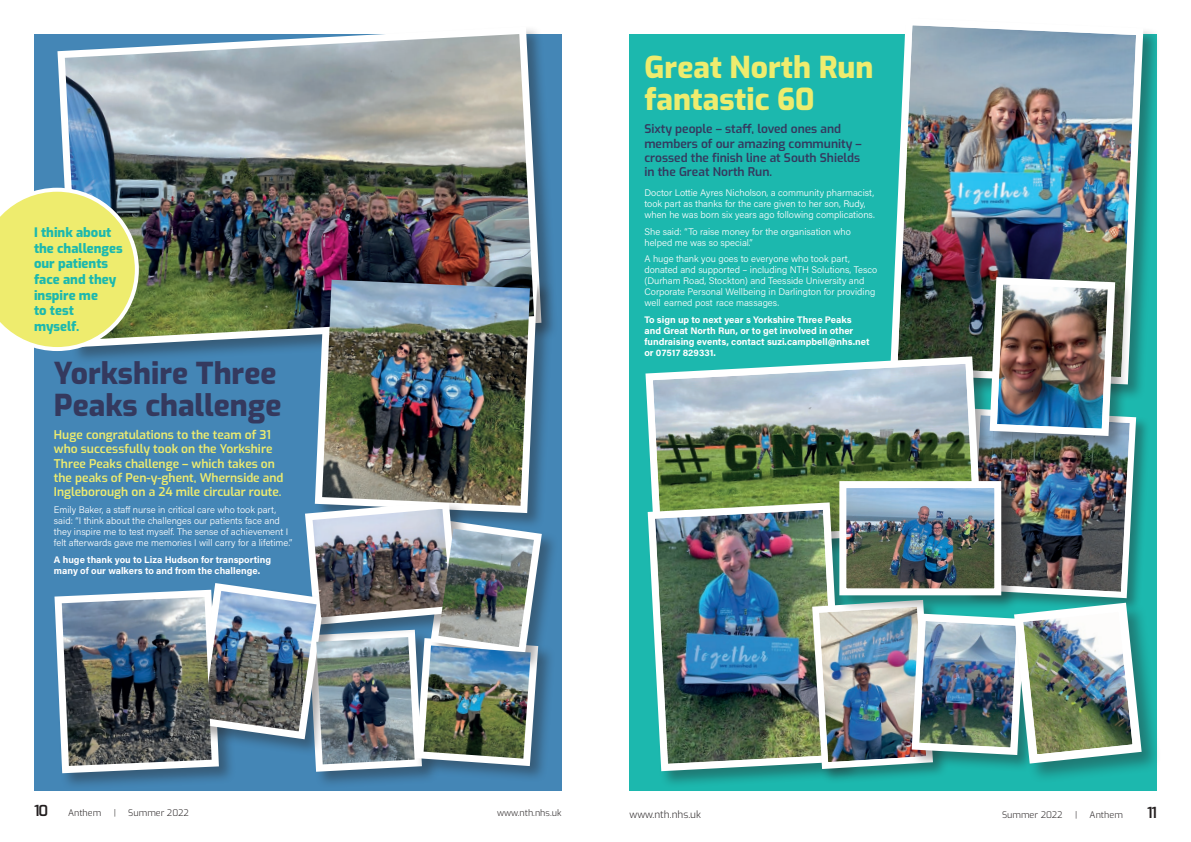
<style>
.page{position:relative;width:1191px;height:842px;background:#fff}
.page>*{position:absolute;margin:0;border:0;box-sizing:border-box;transform-origin:0 0}
.t1{font:800 30px/32px "Exo";color:#34395e}
.t2{font:800 30px/32px "Exo";color:#eeec6e}
.t3{font:600 15px "Exo";color:#231f20}
.t4{font:800 13px/15.6px "Exo";color:#1cb8ae}
.t5{font:600 12px/14.4px "Exo";color:#eeec6e}
.t6{font:600 12px/14.4px "Exo";color:#34395e}
.t7{font:300 10px "Exo";color:#231f20}
.t8{font:300 9.5px/11px "Acumin Pro";color:#fff}
.t9{font:700 9.5px/11px "Acumin Pro";color:#fff}
.t10{font:300 9px "Exo";color:#231f20}
</style>
<div class="page">
<div style="left:34px;top:34px;width:527px;height:757px;background:#4486b6"></div>
<div style="left:629px;top:34px;width:528px;height:757px;background:#1cb8ae"></div>
<div style="left:56px;top:25px;width:502px;height:339px;background:#231f20;opacity:.4"></div>
<svg style="left:54px;top:25px;width:491px;height:326px"></svg>
<div style="left:314px;top:271px;width:240px;height:259px;background:#231f20;opacity:.4"></div>
<svg style="left:311px;top:269px;width:230px;height:228px"></svg>
<div style="left:53px;top:588px;width:183px;height:202px;background:#231f20;opacity:.4"></div>
<div style="left:308px;top:628px;width:131px;height:161px;background:#231f20;opacity:.4"></div>
<div style="left:415px;top:637px;width:140px;height:146px;background:#4385b5"></div>
<div style="left:430px;top:520px;width:128px;height:152px;background:#231f20;opacity:.4"></div>
<svg style="left:53px;top:497px;width:493px;height:280px"></svg>
<img style="left:65px;top:34px;width:469px;height:306px">
<img style="left:322px;top:280px;width:208px;height:226px">
<img style="left:312px;top:509px;width:139px;height:108px">
<img style="left:438px;top:529px;width:96px;height:118px">
<img style="left:423px;top:645px;width:108px;height:114px">
<img style="left:316px;top:637px;width:98px;height:127px">
<img style="left:203px;top:591px;width:113px;height:140px">
<img style="left:62px;top:597px;width:150px;height:169px">
<div style="left:889px;top:17px;width:271px;height:385px;background:#231f20;opacity:.4"></div>
<img style="left:889px;top:17px;width:258px;height:371px">
<img style="left:645px;top:365px;width:163px;height:134px">
<div style="left:646px;top:501px;width:214px;height:287px;background:#231f20;opacity:.4"></div>
<img style="left:646px;top:499px;width:165px;height:276px">
<div style="left:811px;top:599px;width:137px;height:186px;background:#231f20;opacity:.4"></div>
<div style="left:1013px;top:602px;width:148px;height:181px;background:#231f20;opacity:.4"></div>
<img style="left:808px;top:273px;width:338px;height:499px">
<svg style="left:0;top:188px;width:139px;height:163px;background:#dddf7d"></svg>
<p class="t4" style="left:34px;top:224px;width:90px">I think about the challenges our patients face and they inspire me<br>to test<br>myself.</p>
<h2 class="t1" style="left:54px;top:356px;width:229px">Yorkshire Three<br>Peaks challenge</h2>
<p class="t5" style="left:54px;top:427px;width:231px">Huge congratulations to the team of 31 who successfully took on the Yorkshire Three Peaks challenge – which takes on the peaks of Pen-y-ghent, Whernside and Ingleborough on a 24 mile circular route.</p>
<p class="t8" style="left:54px;top:504px;width:240px">Emily Baker, a staf nurse in critical care who took part, said: “I think about the challenges our patients face and they inspire me to test myself. The sense of achievement I felt afterwards gave me memories I will carry for a lifetime.”</p>
<p class="t9" style="left:54px;top:553px;width:218px">A huge thank you to Liza Hudson for transporting many of our walkers to and from the challenge.</p>
<p class="t2" style="left:644px;top:50px;width:230px">Great North Run fantastic 60</p>
<p class="t6" style="left:644px;top:121px;width:219px">Sixty people – staff, loved ones and members of our amazing community – crossed the finish line at South Shields in the Great North Run.</p>
<p class="t8" style="left:644px;top:187px;width:232px">Doctor Lottie Ayres Nicholson, a community pharmacist, took part as thanks for the care given to her son, Rudy, when he was born six years ago following complications.</p>
<p class="t8" style="left:644px;top:225px;width:208px">She said: “To raise money for the organisation who helped me was so special.”</p>
<p class="t8" style="left:644px;top:253px;width:234px">A huge thank you goes to everyone who took part, donated and supported – including NTH Solutions, Tesco (Durham Road, Stockton) and Teesside University and Corporate Personal Wellbeing in Darlington for providing well earned post race massages.</p>
<p class="t9" style="left:644px;top:314px;width:227px">To sign up to next year s Yorkshire Three Peaks and Great North Run, or to get involved in other fundraising events, contact suzi.campbell@nhs.net or 07517 829331.</p>
<p class="t3" style="left:34px;top:799px;width:16px">10</p>
<p class="t10" style="left:68px;top:806px;width:35px">Anthem</p>
<p class="t10" style="left:114px;top:806px;width:4px">|</p>
<p class="t10" style="left:128px;top:806px;width:62px">Summer 2022</p>
<p class="t10" style="left:497px;top:806px;width:66px">www.nth.nhs.uk</p>
<p class="t7" style="left:629px;top:807px;width:73px">www.nth.nhs.uk</p>
<p class="t10" style="left:1002px;top:808px;width:62px">Summer 2022</p>
<p class="t10" style="left:1075px;top:808px;width:4px">|</p>
<p class="t10" style="left:1089px;top:808px;width:35px">Anthem</p>
<p class="t3" style="left:1147px;top:802px;width:11px">11</p>
</div>
